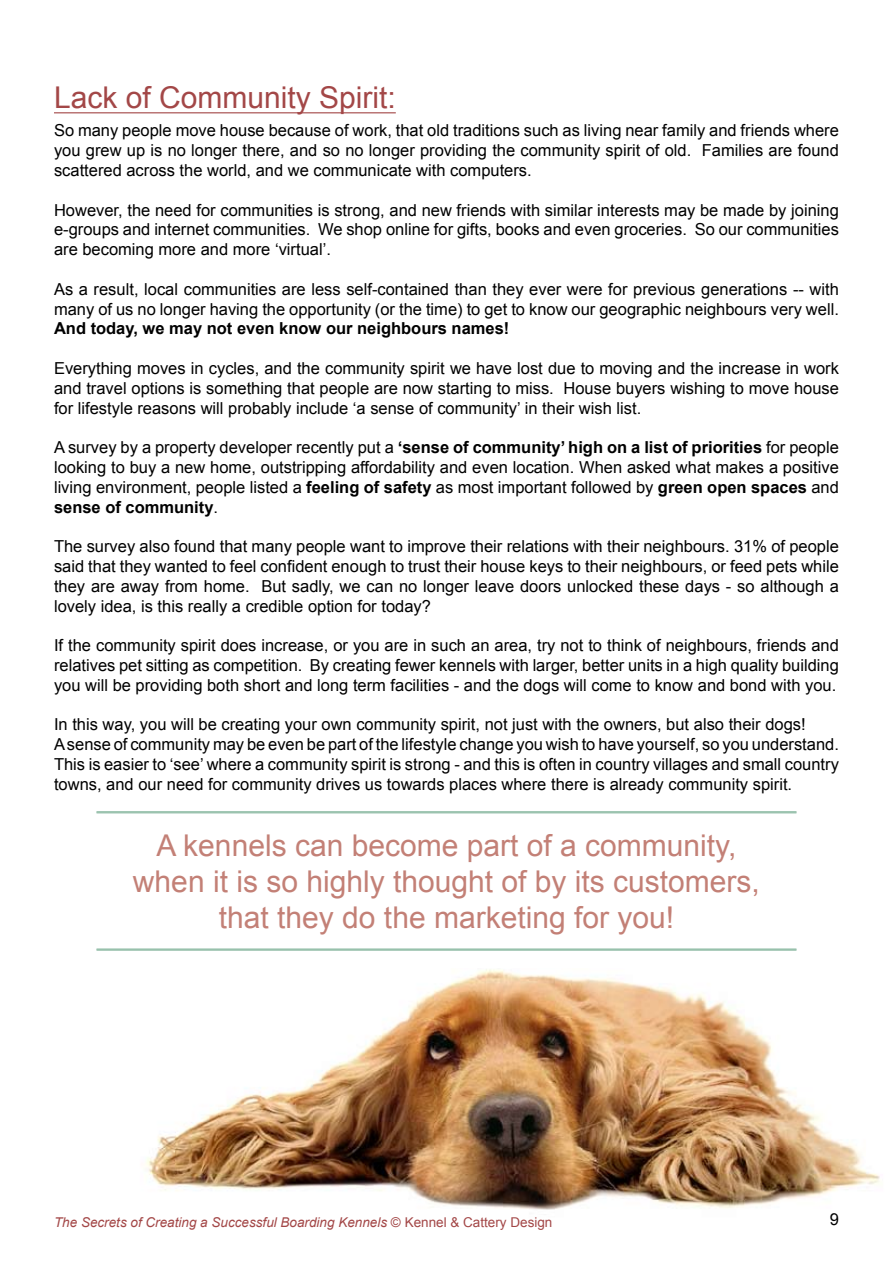
<style>
.page{position:relative;width:893px;height:1263px;background:#fff}
.page>*{position:absolute;margin:0;border:0;box-sizing:border-box;transform-origin:0 0}
.t1{font:30px/36px "Arial";color:#c38076;text-align:center}
.t2{font:30px "Arial";color:#a34747}
.t3{font:16.5px/19.8px "Arial";color:#000;text-align:justify}
.t4{font:700 16.5px "Arial";color:#000}
.t5{font:italic 13.5px "Arial";color:#a34747}
.s1{font-weight:700}
.s2{font-style:normal}
</style>
<div class="page">
<img style="left:145px;top:969px;width:735px;height:241px">
<hr style="left:54px;top:112px;width:342px;height:1px;background:#a34747">
<hr style="left:97px;top:811px;width:699px;height:1px;background:#95bfaa">
<hr style="left:97px;top:812px;width:699px;height:1px;background:#95bfaa">
<hr style="left:97px;top:813px;width:699px;height:1px;background:#95bfaa">
<hr style="left:97px;top:949px;width:699px;height:1px;background:#95bfaa">
<hr style="left:97px;top:950px;width:699px;height:1px;background:#95bfaa">
<h1 class="t2" style="left:54px;top:78px;width:343px">Lack of Community Spirit:</h1>
<p class="t3" style="left:54px;top:121px;width:786px">So many people move house because of work, that old traditions such as living near family and friends where you grew up is no longer there, and so no longer providing the community spirit of old. Families are found scattered across the world, and we communicate with computers.</p>
<p class="t3" style="left:54px;top:200px;width:786px">However, the need for communities is strong, and new friends with similar interests may be made by joining e-groups and internet communities. We shop online for gifts, books and even groceries. So our communities are becoming more and more ‘virtual’.</p>
<p class="t3" style="left:54px;top:279px;width:786px">As a result, local communities are less self-contained than they ever were for previous generations -- with many of us no longer having the opportunity (or the time) to get to know our geographic neighbours very well.</p>
<p class="t4" style="left:54px;top:318px;width:457px">And today, we may not even know our neighbours names!</p>
<p class="t3" style="left:54px;top:358px;width:786px">Everything moves in cycles, and the community spirit we have lost due to moving and the increase in work and travel options is something that people are now starting to miss. House buyers wishing to move house for lifestyle reasons will probably include ‘a sense of community’ in their wish list.</p>
<p class="t3" style="left:54px;top:438px;width:786px">A survey by a property developer recently put a <span class="s1">‘sense of community’ high on a list of priorities</span> for people looking to buy a new home, outstripping affordability and even location. When asked what makes a positive living environment, people listed a <span class="s1">feeling of safety</span> as most important followed by <span class="s1">green open spaces</span> and <span class="s1">sense of community</span>.</p>
<p class="t3" style="left:54px;top:537px;width:786px">The survey also found that many people want to improve their relations with their neighbours. 31% of people said that they wanted to feel confident enough to trust their house keys to their neighbours, or feed pets while they are away from home. But sadly, we can no longer leave doors unlocked these days - so although a lovely idea, is this really a credible option for today?</p>
<p class="t3" style="left:54px;top:636px;width:786px">If the community spirit does increase, or you are in such an area, try not to think of neighbours, friends and relatives pet sitting as competition. By creating fewer kennels with larger, better units in a high quality building you will be providing both short and long term facilities - and the dogs will come to know and bond with you.</p>
<p class="t3" style="left:54px;top:715px;width:786px;text-align:left">In this way, you will be creating your own community spirit, not just with the owners, but also their dogs!<br>A sense of community may be even be part of the lifestyle change you wish to have yourself, so you understand.<br>This is easier to ‘see’ where a community spirit is strong - and this is often in country villages and small country towns, and our need for community drives us towards places where there is already community spirit.</p>
<h1 class="t1" style="left:133px;top:827px;width:628px">A kennels can become part of a community, when it is so highly thought of by its customers, that they do the marketing for you!</h1>
<p class="t5" style="left:54px;top:1213px;width:500px">The Secrets of Creating a Successful Boarding Kennels <span class="s2">© Kennel &amp; Cattery Design</span></p>
<p class="t3" style="left:830px;top:1209px;width:11px">9</p>
</div>
